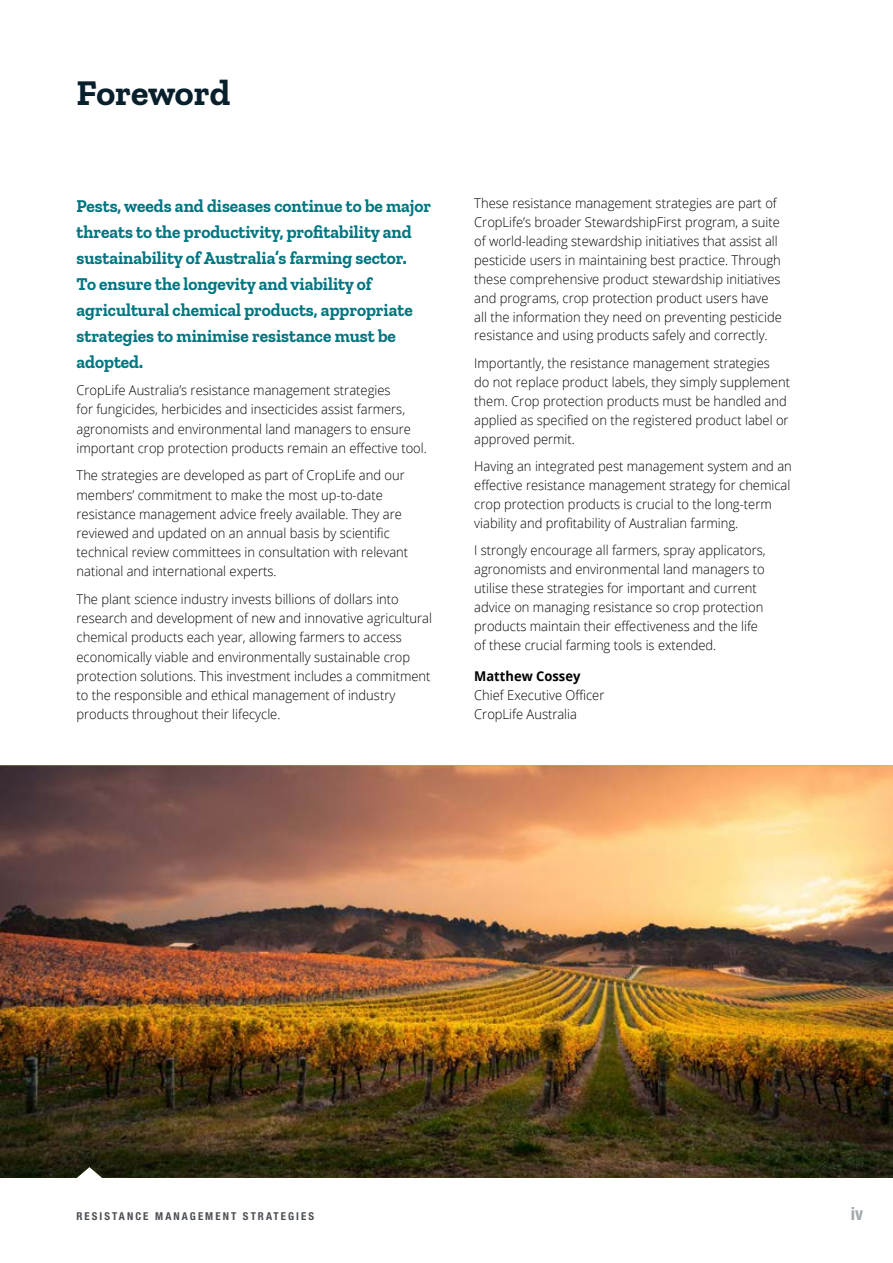
<style>
.page{position:relative;width:893px;height:1263px;background:#fff}
.page>*{position:absolute;margin:0;border:0;box-sizing:border-box;transform-origin:0 0}
.t1{font:700 36px "Zilla Slab";color:#081f2c}
.Intro{font:700 18px/26px "Zilla Slab";color:#007681;scale:.96 1}
.t2{font:700 condensed 18px "Helvetica Neue LT Std";color:#a2a9ad}
.Text{font:300 13.5px/18.9px "Open Sans";color:#000;scale:.96 1}
.t3{font:700 condensed 10.8px "Helvetica Neue LT Std";letter-spacing:.19em;color:#4a4f54}
.s1{font-weight:700}
</style>
<div class="page">
<img style="left:0;top:765px;width:893px;height:413px">
<h1 class="t1" style="left:77px;top:72px;width:155px">Foreword</h1>
<p class="Intro" style="left:77px;top:193px;width:371px">Pests, weeds and diseases continue to be major threats to the productivity, profitability and sustainability of Australia’s farming sector.<br>To ensure the longevity and viability of agricultural chemical products, appropriate strategies to minimise resistance must be adopted.</p>
<p class="Text" style="left:77px;top:380px;width:366px">CropLife Australia’s resistance management strategies<br>for fungicides, herbicides and insecticides assist farmers, agronomists and environmental land managers to ensure important crop protection products remain an effective tool.</p>
<p class="Text" style="left:77px;top:466px;width:347px">The strategies are developed as part of CropLife and our members’ commitment to make the most up-to-date resistance management advice freely available. They are reviewed and updated on an annual basis by scientific technical review committees in consultation with relevant national and international experts.</p>
<p class="Text" style="left:77px;top:589px;width:372px">The plant science industry invests billions of dollars into research and development of new and innovative agricultural chemical products each year, allowing farmers to access economically viable and environmentally sustainable crop protection solutions. This investment includes a commitment to the responsible and ethical management of industry products throughout their lifecycle.</p>
<p class="Text" style="left:474px;top:193px;width:322px">These resistance management strategies are part of CropLife’s broader StewardshipFirst program, a suite of world-leading stewardship initiatives that assist all pesticide users in maintaining best practice. Through these comprehensive product stewardship initiatives and programs, crop protection product users have all the information they need on preventing pesticide resistance and using products safely and correctly.</p>
<p class="Text" style="left:474px;top:353px;width:330px">Importantly, the resistance management strategies<br>do not replace product labels, they simply supplement them. Crop protection products must be handled and applied as specified on the registered product label or approved permit.</p>
<p class="Text" style="left:474px;top:456px;width:332px">Having an integrated pest management system and an effective resistance management strategy for chemical crop protection products is crucial to the long‑term viability and profitability of Australian farming.</p>
<p class="Text" style="left:474px;top:540px;width:305px">I strongly encourage all farmers, spray applicators, agronomists and environmental land managers to utilise these strategies for important and current advice on managing resistance so crop protection products maintain their effectiveness and the life of these crucial farming tools is extended.</p>
<p class="Text" style="left:474px;top:667px;width:137px"><span class="s1">Matthew Cossey<br></span>Chief Executive Officer<br>CropLife Australia</p>
<p class="t3" style="left:77px;top:1210px;width:239px">RESISTANCE MANAGEMENT STRATEGIES</p>
<h2 class="t2" style="left:851px;top:1203px;width:14px">iv</h2>
</div>
